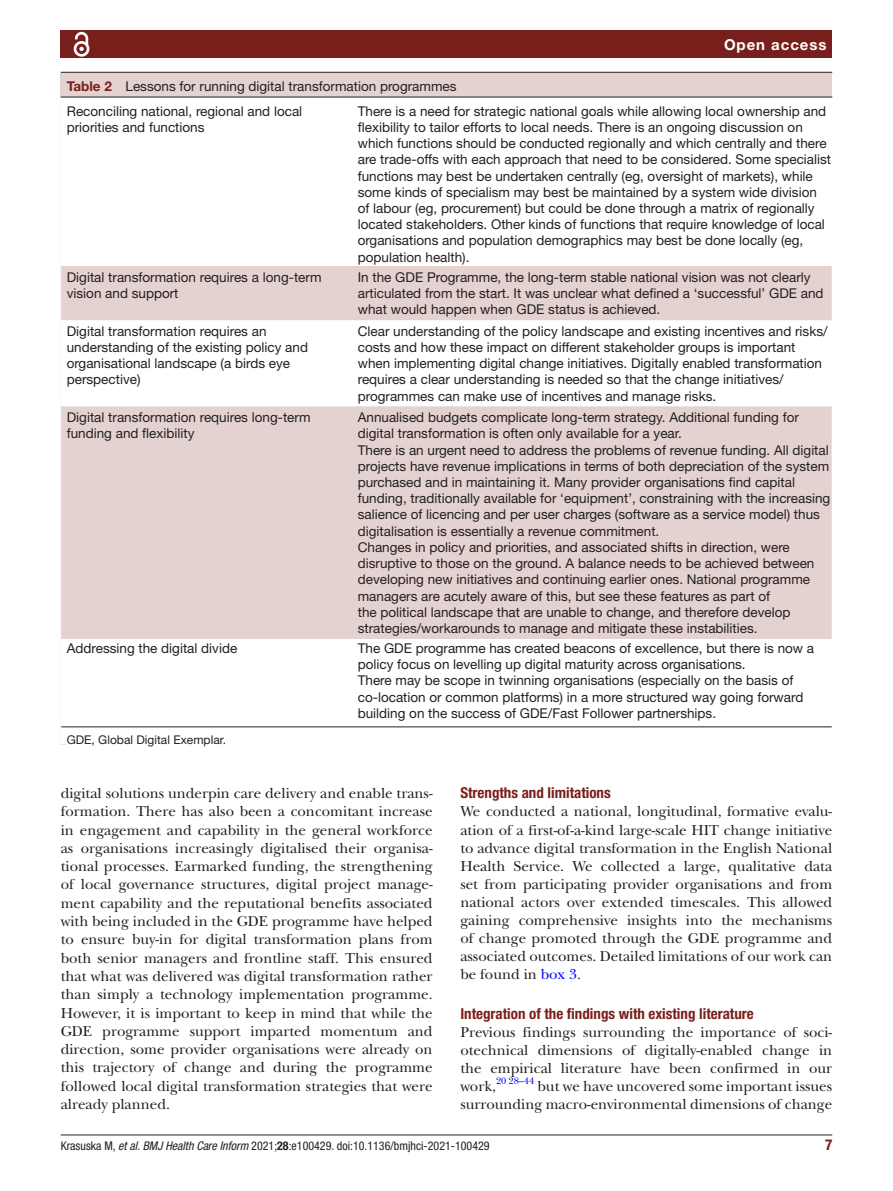
<style>
.page{position:relative;width:893px;height:1191px;background:#fff}
.page>*{position:absolute;margin:0;border:0;box-sizing:border-box;transform-origin:0 0}
.t1{font:15px/18.3px "New Baskerville";color:#231f20;text-align:justify}
.t2{font:700 condensed 15px "Helvetica Neue LT Std";color:#791f1b}
.t3{font:700 15px "Helvetica Neue LT Std";letter-spacing:.065em;color:#fff}
.t4{font:13.5px/16.2px "Helvetica Neue LT Std";color:#231f20}
.t5{font:condensed 12px "Helvetica Neue LT Std";color:#231f20}
.t6{font:12px "Helvetica Neue LT Std";color:#231f20}
.t7{font:9.9px "New Baskerville";color:#00f}
.s1{font-weight:700;color:#791f1b}
.s2{color:#00f}
.s3{font-style:italic}
.s4{font-weight:700}
</style>
<div class="page">
<hr style="left:61px;top:1134px;width:771px;height:1px;background:#231f20">
<div style="left:61px;top:31px;width:771px;height:27px;background:#791f1b"></div>
<svg style="left:73px;top:31px;width:17px;height:26px"></svg>
<div style="left:61px;top:73px;width:771px;height:671px;background:#e4d2d1"></div>
<hr style="left:61px;top:72px;width:771px;height:1px;background:#231f20">
<div style="left:61px;top:98px;width:771px;height:646px;background:#fff"></div>
<svg style="left:61px;top:266px;width:771px;height:373px"></svg>
<hr style="left:61px;top:97px;width:291px;height:1px;background:#231f20">
<hr style="left:352px;top:97px;width:480px;height:1px;background:#231f20">
<hr style="left:61px;top:726px;width:291px;height:1px;background:#231f20">
<hr style="left:352px;top:726px;width:480px;height:1px;background:#231f20">
<hr style="left:67px;top:743px;width:765px;height:2px;background:#fff">
<p class="t3" style="left:724px;top:35px;width:104px">Open access</p>
<p class="t4" style="left:67px;top:73px;width:391px;line-height:25px"><span class="s1">Table 2</span> Lessons for running digital transformation programmes<br>Reconciling national, regional and local</p>
<p class="t4" style="left:67px;top:119px;width:139px">priorities and functions</p>
<p class="t4" style="left:358px;top:103px;width:475px">There is a need for strategic national goals while allowing local ownership and flexibility to tailor efforts to local needs. There is an ongoing discussion on which functions should be conducted regionally and which centrally and there are trade-offs with each approach that need to be considered. Some specialist functions may best be undertaken centrally (eg, oversight of markets), while some kinds of specialism may best be maintained by a system wide division of labour (eg, procurement) but could be done through a matrix of regionally located stakeholders. Other kinds of functions that require knowledge of local organisations and population demographics may best be done locally (eg, population health).</p>
<p class="t4" style="left:67px;top:269px;width:256px">Digital transformation requires a long-term vision and support</p>
<p class="t4" style="left:358px;top:269px;width:467px">In the GDE Programme, the long-term stable national vision was not clearly articulated from the start. It was unclear what defined a ‘successful’ GDE and what would happen when GDE status is achieved.</p>
<p class="t4" style="left:67px;top:323px;width:243px">Digital transformation requires an understanding of the existing policy and organisational landscape (a birds eye perspective)</p>
<p class="t4" style="left:358px;top:323px;width:471px">Clear understanding of the policy landscape and existing incentives and risks/ costs and how these impact on different stakeholder groups is important when implementing digital change initiatives. Digitally enabled transformation requires a clear understanding is needed so that the change initiatives/ programmes can make use of incentives and manage risks.</p>
<p class="t4" style="left:67px;top:409px;width:245px">Digital transformation requires long-term funding and flexibility</p>
<p class="t4" style="left:358px;top:409px;width:474px">Annualised budgets complicate long-term strategy. Additional funding for digital transformation is often only available for a year.<br>There is an urgent need to address the problems of revenue funding. All digital projects have revenue implications in terms of both depreciation of the system purchased and in maintaining it. Many provider organisations find capital funding, traditionally available for ‘equipment’, constraining with the increasing salience of licencing and per user charges (software as a service model) thus digitalisation is essentially a revenue commitment.<br>Changes in policy and priorities, and associated shifts in direction, were disruptive to those on the ground. A balance needs to be achieved between developing new initiatives and continuing earlier ones. National programme managers are acutely aware of this, but see these features as part of<br>the political landscape that are unable to change, and therefore develop strategies/workarounds to manage and mitigate these instabilities.</p>
<p class="t4" style="left:67px;top:640px;width:172px">Addressing the digital divide</p>
<p class="t4" style="left:358px;top:640px;width:458px">The GDE programme has created beacons of excellence, but there is now a policy focus on levelling up digital maturity across organisations.<br>There may be scope in twinning organisations (especially on the basis of co-location or common platforms) in a more structured way going forward building on the success of GDE/Fast Follower partnerships.</p>
<p class="t6" style="left:67px;top:733px;width:161px">GDE, Global Digital Exemplar.</p>
<p class="t1" style="left:61px;top:784px;width:373px">digital solutions underpin care delivery and enable trans&shy;formation. There has also been a concomitant increase in engagement and capability in the general workforce as organisations increasingly digitalised their organisa&shy;tional processes. Earmarked funding, the strengthening of local governance structures, digital project manage&shy;ment capability and the reputational benefits associated with being included in the GDE programme have helped to ensure buy-in for digital transformation plans from both senior managers and frontline staff. This ensured that what was delivered was digital transformation rather than simply a technology implementation programme.<br>However, it is important to keep in mind that while the GDE programme support imparted momentum and direction, some provider organisations were already on this trajectory of change and during the programme followed local digital transformation strategies that were already planned.</p>
<p class="t2" style="left:460px;top:784px;width:152px">Strengths and limitations</p>
<p class="t1" style="left:460px;top:802px;width:373px">We conducted a national, longitudinal, formative evalu&shy;ation of a first-of-a-kind large-scale HIT change initiative to advance digital transformation in the English National Health Service. We collected a large, qualitative data set from participating provider organisations and from national actors over extended timescales. This allowed gaining comprehensive insights into the mechanisms of change promoted through the GDE programme and associated outcomes. Detailed limitations of our work can be found in <span class="s2">box 3</span>.</p>
<p class="t2" style="left:460px;top:1004px;width:295px">Integration of the findings with existing literature</p>
<p class="t1" style="left:460px;top:1023px;width:373px">Previous findings surrounding the importance of soci&shy;otechnical dimensions of digitally-enabled change in the empirical literature have been confirmed in our work,</p>
<p class="t7" style="left:496px;top:1075px;width:40px">20 28–44</p>
<p class="t1" style="left:460px;top:1077px;width:373px;text-align:right">but we have uncovered some important issues surrounding macro-environmental dimensions of change</p>
<p class="t5" style="left:61px;top:1138px;width:430px">Krasuska M, <span class="s3">et al</span>. <span class="s3">BMJ Health Care Inform</span> 2021;<span class="s4">28</span>:e100429. doi:10.1136/bmjhci-2021-100429</p>
<p class="t2" style="left:825px;top:1135px;width:9px">7</p>
</div>
